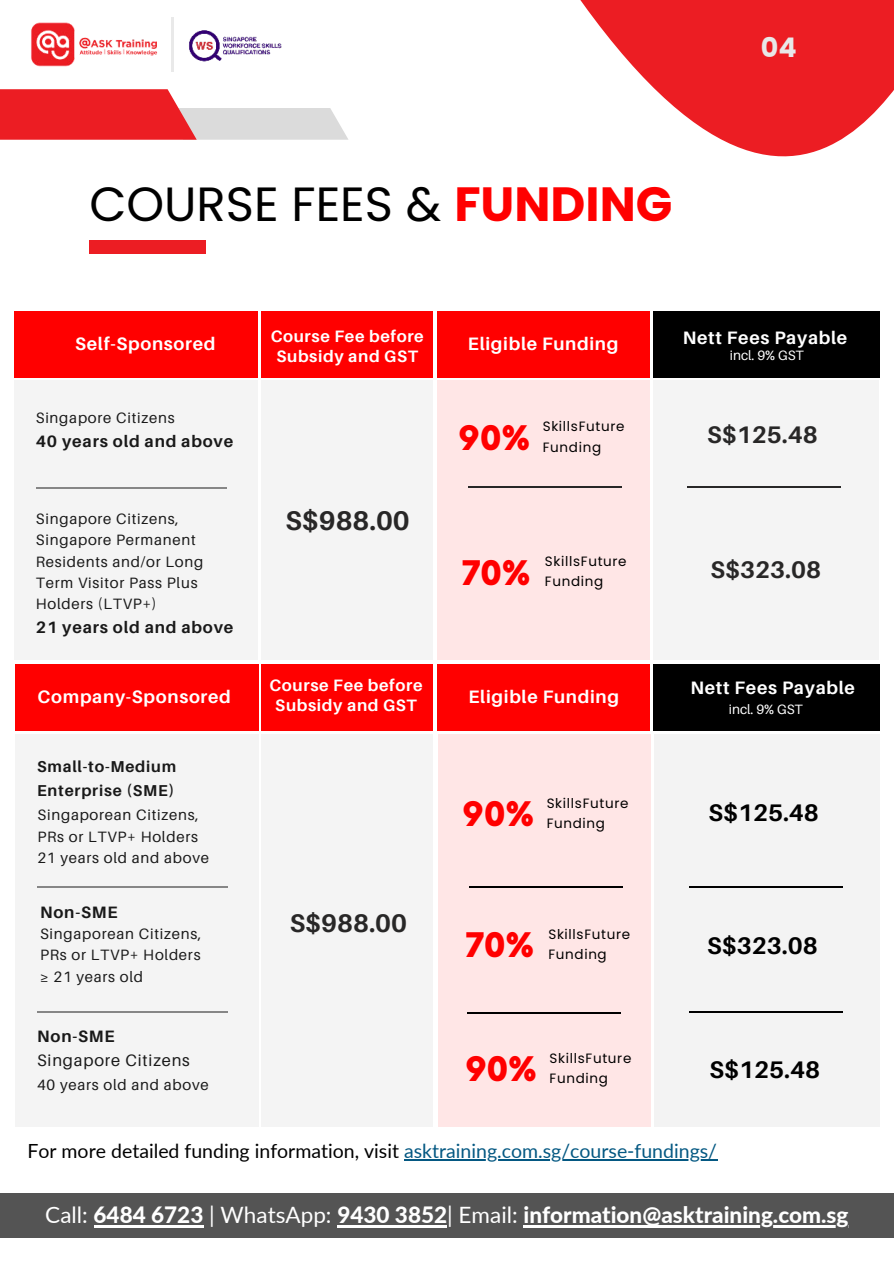
<style>
.page{position:relative;width:894px;height:1264px;background:#fff}
.page>*{position:absolute;margin:0;border:0;box-sizing:border-box;transform-origin:0 0}
.t1{font:48px "Poppins";color:#000}
.t2{font:900 33px "Neue Einstellung";color:#f00}
.t3{font:700 27px "Aileron";color:#282727}
.t4{font:700 27px "Poppins";color:#e8e8e8}
.t5{font:700 25.5px "Aileron";color:#282727}
.t6{font:700 24px "Aileron";color:#000}
.t7{font:700 24px "Aileron";color:#282727}
.t8{font:800 22.5px "Lato";color:#fff}
.t9{font:19.5px "Lato";color:#000}
.t10{font:700 18px "Aileron";letter-spacing:.04em;color:#fff}
.t11{font:700 16.5px/20.2px "Aileron";letter-spacing:.04em;color:#fff;text-align:center}
.t12{font:700 16.5px "Aileron";letter-spacing:.05em;color:#191919}
.t13{font:16.5px "Aileron";letter-spacing:.05em;color:#191919}
.t14{font:700 15.75px/23.7px "Aileron";letter-spacing:.05em;color:#191919}
.t15{font:15px/21.3px "Aileron";letter-spacing:.05em;color:#191919}
.t16{font:13.5px/20.2px "Poppins";letter-spacing:.05em;color:#000}
.t17{font:13.5px "Aileron";color:#fff}
.s1{font-weight:700;color:#f00}
.s2{color:#045882}
.s3{font-weight:400}
</style>
<div class="page">
<svg style="left:580px;top:0;width:313px;height:157px;fill:#ec1d23"></svg>
<svg style="left:0;top:89px;width:348px;height:51px;background:#e97478"></svg>
<img style="left:159px;top:17px;width:152px;height:82px">
<img style="left:31px;top:20px;width:131px;height:50px">
<hr style="left:171px;top:18px;width:3px;height:54px;background:#e9e9e9">
<div style="left:89px;top:240px;width:117px;height:13px;background:#ec1d23"></div>
<hr style="left:404px;top:1159px;width:312px;height:1px;background:#045882">
<div style="left:0;top:1193px;width:893px;height:44px;background:#545454"></div>
<hr style="left:94px;top:1225px;width:109px;height:2px;background:#fff">
<hr style="left:337px;top:1225px;width:110px;height:2px;background:#fff">
<hr style="left:523px;top:1225px;width:325px;height:2px;background:#fff">
<div style="left:652px;top:311px;width:227px;height:66px;background:#000"></div>
<div style="left:652px;top:381px;width:225px;height:279px;background:#f4f4f4"></div>
<div style="left:14px;top:311px;width:243px;height:66px;background:#f00"></div>
<div style="left:14px;top:381px;width:243px;height:279px;background:#f4f4f4"></div>
<hr style="left:36px;top:487px;width:190px;height:1px;background:#191919">
<div style="left:437px;top:311px;width:212px;height:66px;background:#f00"></div>
<div style="left:437px;top:381px;width:212px;height:279px;background:#ffe6e6"></div>
<hr style="left:687px;top:486px;width:153px;height:1px;background:#282727">
<hr style="left:468px;top:486px;width:153px;height:1px;background:#282727">
<div style="left:653px;top:664px;width:226px;height:66px;background:#000"></div>
<div style="left:15px;top:664px;width:243px;height:66px;background:#f00"></div>
<div style="left:437px;top:664px;width:213px;height:66px;background:#f00"></div>
<div style="left:261px;top:311px;width:171px;height:66px;background:#f00"></div>
<div style="left:261px;top:381px;width:171px;height:279px;background:#f4f4f4"></div>
<div style="left:261px;top:664px;width:171px;height:66px;background:#f00"></div>
<div style="left:654px;top:733px;width:225px;height:393px;background:#f3f3f3"></div>
<div style="left:16px;top:733px;width:243px;height:393px;background:#f4f4f4"></div>
<hr style="left:37px;top:886px;width:190px;height:2px;background:#191919">
<hr style="left:689px;top:886px;width:153px;height:2px;background:#000">
<div style="left:438px;top:733px;width:212px;height:393px;background:#ffe6e6"></div>
<hr style="left:469px;top:886px;width:153px;height:2px;background:#000">
<hr style="left:37px;top:1011px;width:190px;height:1px;background:#191919">
<hr style="left:467px;top:1012px;width:153px;height:1px;background:#000">
<hr style="left:689px;top:1011px;width:153px;height:1px;background:#000">
<div style="left:262px;top:733px;width:171px;height:393px;background:#f4f4f4"></div>
<h3 class="t4" style="left:760px;top:32px;width:37px">04</h3>
<h1 class="t1" style="left:89px;top:176px;width:584px">COURSE FEES &amp; <span class="s1">FUNDING</span></h1>
<p class="t10" style="left:75px;top:334px;width:142px">Self-Sponsored</p>
<p class="t11" style="left:270px;top:326px;width:155px">Course Fee before<br>Subsidy and GST</p>
<p class="t10" style="left:467px;top:334px;width:152px">Eligible Funding</p>
<p class="t10" style="left:682px;top:327px;width:166px">Nett Fees Payable</p>
<p class="t17" style="left:729px;top:348px;width:76px">incl. 9% GST</p>
<p class="t15" style="left:36px;top:407px;width:140px">Singapore Citizens</p>
<p class="t12" style="left:36px;top:431px;width:199px">40 years old and above</p>
<p class="t15" style="left:36px;top:508px;width:169px">Singapore Citizens,<br>Singapore Permanent<br>Residents and/or Long<br>Term Visitor Pass Plus<br>Holders (LTVP+)</p>
<p class="t12" style="left:36px;top:618px;width:199px">21 years old and above</p>
<h3 class="t3" style="left:285px;top:505px;width:126px">S$988.00</h3>
<p class="t16" style="left:542px;top:416px;width:83px">SkillsFuture<br>Funding</p>
<h2 class="t2" style="left:458px;top:407px;width:74px">90%</h2>
<h3 class="t7" style="left:707px;top:421px;width:112px">S$125.48</h3>
<p class="t16" style="left:544px;top:551px;width:83px">SkillsFuture<br>Funding</p>
<h2 class="t2" style="left:462px;top:542px;width:70px">70%</h2>
<h3 class="t7" style="left:710px;top:556px;width:112px">S$323.08</h3>
<p class="t11" style="left:269px;top:675px;width:155px">Course Fee before<br>Subsidy and GST</p>
<p class="t10" style="left:38px;top:687px;width:195px">Company-Sponsored</p>
<p class="t10" style="left:468px;top:687px;width:152px">Eligible Funding</p>
<p class="t14" style="left:37px;top:754px;width:140px">Small-to-Medium<br>Enterprise (SME)</p>
<p class="t15" style="left:38px;top:804px;width:173px">Singaporean Citizens,<br>PRs or LTVP+ Holders<br>21 years old and above</p>
<p class="t12" style="left:40px;top:902px;width:79px">Non-SME</p>
<p class="t15" style="left:40px;top:923px;width:163px;text-align:justify">Singaporean Citizens, PRs or LTVP+ Holders ≥ 21 years old</p>
<p class="t12" style="left:37px;top:1027px;width:79px">Non-SME</p>
<p class="t13" style="left:37px;top:1051px;width:154px">Singapore Citizens</p>
<p class="t15" style="left:37px;top:1073px;width:173px">40 years old and above</p>
<h3 class="t5" style="left:290px;top:908px;width:119px">S$988.00</h3>
<h2 class="t2" style="left:462px;top:783px;width:74px">90%</h2>
<p class="t16" style="left:546px;top:792px;width:83px">SkillsFuture<br>Funding</p>
<h2 class="t2" style="left:465px;top:914px;width:70px">70%</h2>
<p class="t16" style="left:548px;top:923px;width:83px">SkillsFuture<br>Funding</p>
<h2 class="t2" style="left:465px;top:1038px;width:74px">90%</h2>
<p class="t16" style="left:549px;top:1047px;width:83px">SkillsFuture<br>Funding</p>
<p class="t10" style="left:690px;top:678px;width:166px">Nett Fees Payable</p>
<p class="t17" style="left:728px;top:701px;width:76px">incl. 9% GST</p>
<h3 class="t6" style="left:708px;top:799px;width:112px">S$125.48</h3>
<h3 class="t6" style="left:707px;top:932px;width:112px">S$323.08</h3>
<h3 class="t6" style="left:709px;top:1056px;width:112px">S$125.48</h3>
<h3 class="t9" style="left:27px;top:1137px;width:691px">For more detailed funding information, visit <span class="s2">asktraining.com.sg/course-fundings/</span></h3>
<h3 class="t8" style="left:45px;top:1198px;width:804px"><span class="s3">Call:</span> 6484 6723 <span class="s3">| WhatsApp:</span> 9430 3852<span class="s3">| Email:</span> information@asktraining.com.sg</h3>
</div>
